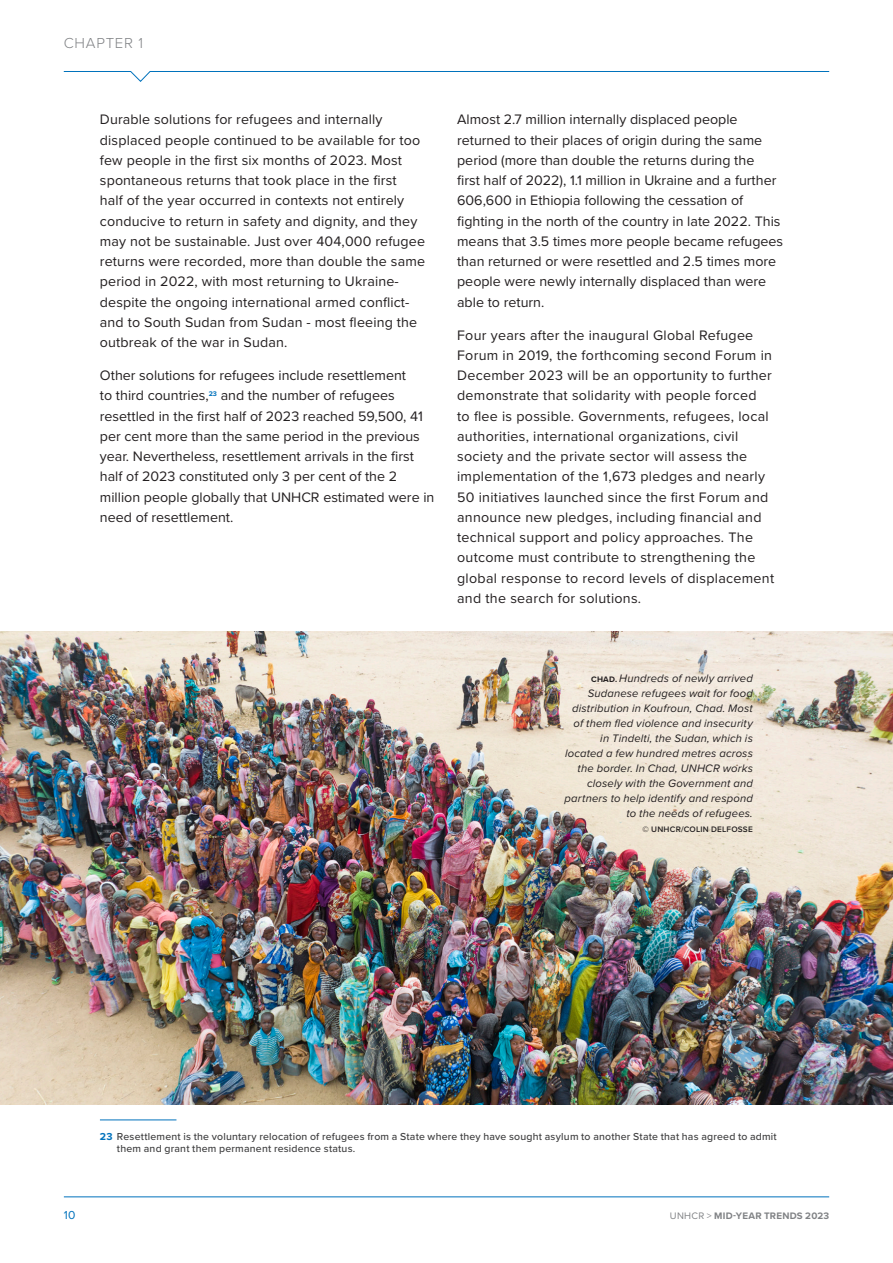
<style>
.page{position:relative;width:893px;height:1263px;background:#fff}
.page>*{position:absolute;margin:0;border:0;box-sizing:border-box;transform-origin:0 0}
.t1{font:300 15px "Proxima Nova";letter-spacing:.05em;color:#808285}
.Text_normal{font:14.25px/20.2px "Proxima Nova";letter-spacing:.01em;color:#231f20}
.t2{font:12px "Proxima Nova";color:#0072bc}
.Photo_caption-Black{font:italic 11.25px/15px "Proxima Nova";letter-spacing:.015em;color:#231f20;text-align:right}
.Footnote{font:500 10.5px/12px "Proxima Nova";letter-spacing:.02em;color:#3e3e3f}
.t3{font:700 9.75px "Proxima Nova";letter-spacing:.025em;color:#808285}
.Photo_caption-Black-2{font:600 8.25px "Proxima Nova";letter-spacing:.03em;color:#231f20}
.s1{font-weight:700;font-style:normal;font-size:8.25px}
.s2{font-weight:700;color:#0072bc}
.s3{font-weight:400}
</style>
<div class="page">
<hr style="left:100px;top:1120px;width:76px;height:1px;background:#0072bc">
<img style="left:0;top:631px;width:893px;height:473px">
<hr style="left:64px;top:1196px;width:765px;height:1px;background:#0072bc">
<svg style="left:63px;top:71px;width:767px;height:11px"></svg>
<p class="t1" style="left:64px;top:32px;width:81px">CHAPTER 1</p>
<p class="Text_normal" style="left:100px;top:109px;width:327px">Durable solutions for refugees and internally displaced people continued to be available for too few people in the first six months of 2023. Most spontaneous returns that took place in the first<br>half of the year occurred in contexts not entirely conducive to return in safety and dignity, and they may not be sustainable. Just over 404,000 refugee returns were recorded, more than double the same period in 2022, with most returning to Ukraine&shy;despite the ongoing international armed conflict&shy;and to South Sudan from Sudan - most fleeing the outbreak of the war in Sudan.</p>
<p class="Text_normal" style="left:100px;top:365px;width:336px">Other solutions for refugees include resettlement<br>to third countries,<sup>23</sup> and the number of refugees resettled in the first half of 2023 reached 59,500, 41 per cent more than the same period in the previous year. Nevertheless, resettlement arrivals in the first half of 2023 constituted only 3 per cent of the 2 million people globally that UNHCR estimated were in need of resettlement.</p>
<p class="Text_normal" style="left:457px;top:109px;width:328px">Almost 2.7 million internally displaced people returned to their places of origin during the same period (more than double the returns during the<br>first half of 2022), 1.1 million in Ukraine and a further 606,600 in Ethiopia following the cessation of fighting in the north of the country in late 2022. This means that 3.5 times more people became refugees than returned or were resettled and 2.5 times more people were newly internally displaced than were able to return.</p>
<p class="Text_normal" style="left:457px;top:324px;width:319px">Four years after the inaugural Global Refugee Forum in 2019, the forthcoming second Forum in December 2023 will be an opportunity to further demonstrate that solidarity with people forced<br>to flee is possible. Governments, refugees, local authorities, international organizations, civil society and the private sector will assess the implementation of the 1,673 pledges and nearly 50 initiatives launched since the first Forum and announce new pledges, including financial and technical support and policy approaches. The outcome must contribute to strengthening the global response to record levels of displacement and the search for solutions.</p>
<p class="Photo_caption-Black" style="left:565px;top:670px;width:190px"><span class="s1">CHAD.</span> Hundreds of newly arrived Sudanese refugees wait for food distribution in Koufroun, Chad. Most of them fled violence and insecurity in Tindelti, the Sudan, which is located a few hundred metres across the border. In Chad, UNHCR works closely with the Government and partners to help identify and respond to the needs of refugees.</p>
<p class="Photo_caption-Black-2" style="left:643px;top:823px;width:112px">© UNHCR/COLIN DELFOSSE</p>
<p class="Footnote" style="left:117px;top:1130px;width:661px;text-indent:-17px"><span class="s2">23</span> Resettlement is the voluntary relocation of refugees from a State where they have sought asylum to another State that has agreed to admit them and grant them permanent residence status.</p>
<p class="t2" style="left:64px;top:1206px;width:13px">10</p>
<p class="t3" style="left:670px;top:1208px;width:161px"><span class="s3">UNHCR &gt;</span> MID-YEAR TRENDS 2023</p>
</div>
